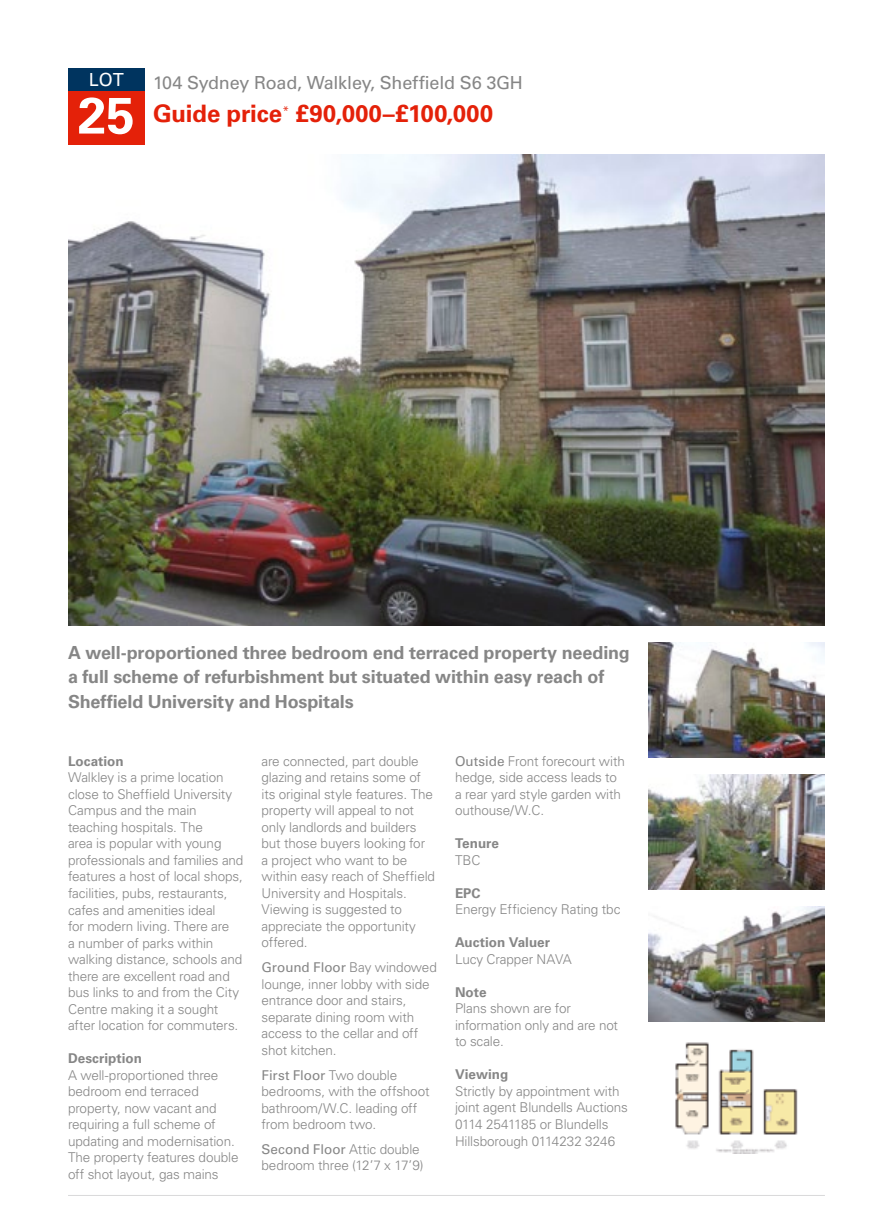
<style>
.page{position:relative;width:893px;height:1209px;background:#fff}
.page>*{position:absolute;margin:0;border:0;box-sizing:border-box;transform-origin:0 0}
.t1{font:700 51px "Univers LT Std";color:#fff}
.t2{font:700 24px "Univers LT Std";letter-spacing:-.005em;color:#e42109}
.t3{font:700 18px/24.8px "Univers LT Std";letter-spacing:-.01em;color:#868686}
.t4{font:18px "Univers LT Std";letter-spacing:-.015em;color:#868686}
.t5{font:18px "Univers LT Std";color:#fff}
.t6{font:300 13.5px/16.5px "Univers LT Std";letter-spacing:-.01em;color:#868686}
.t7{font:700 13.5px "Univers LT Std";color:#868686}
.s1{font-weight:400}
</style>
<div class="page">
<div style="left:68px;top:68px;width:77px;height:23px;background:#00345f"></div>
<img style="left:648px;top:642px;width:177px;height:115px">
<img style="left:648px;top:906px;width:177px;height:115px">
<img style="left:648px;top:774px;width:177px;height:115px">
<img style="left:675px;top:1042px;width:123px;height:111px">
<div style="left:68px;top:91px;width:77px;height:54px;background:#e42109"></div>
<img style="left:68px;top:154px;width:757px;height:471px">
<hr style="left:68px;top:1194px;width:757px;height:1px;background:#d9d9da">
<h3 class="t5" style="left:89px;top:69px;width:37px">LOT</h3>
<h1 class="t1" style="left:78px;top:86px;width:58px">25</h1>
<h3 class="t4" style="left:153px;top:72px;width:371px">104 Sydney Road, Walkley, Sheffield S6 3GH</h3>
<h2 class="t2" style="left:153px;top:99px;width:341px">Guide price<sup>*</sup> £90,000–£100,000</h2>
<h3 class="t3" style="left:68px;top:639px;width:563px">A well-proportioned three bedroom end terraced property needing a full scheme of refurbishment but situated within easy reach of<br>Sheffield University and Hospitals</h3>
<p class="t7" style="left:68px;top:753px;width:57px">Location</p>
<p class="t6" style="left:68px;top:769px;width:177px">Walkley is a prime location close to Sheffield University<br>Campus and the main teaching hospitals. The<br>area is popular with young professionals and families and features a host of local shops, facilities, pubs, restaurants, cafes and amenities ideal<br>for modern living. There are<br>a number of parks within walking distance, schools and there are excellent road and bus links to and from the City<br>Centre making it a sought after location for commuters.</p>
<p class="t7" style="left:68px;top:1050px;width:76px">Description</p>
<p class="t6" style="left:68px;top:1066px;width:172px">A well-proportioned three bedroom end terraced property, now vacant and requiring a full scheme of updating and modernisation.<br>The property features double off shot layout, gas mains</p>
<p class="t6" style="left:261px;top:752px;width:175px">are connected, part double glazing and retains some of its original style features. The property will appeal to not only landlords and builders but those buyers looking for a project who want to be within easy reach of Sheffield<br>University and Hospitals.<br>Viewing is suggested to appreciate the opportunity offered.</p>
<p class="t6" style="left:261px;top:958px;width:177px"><span class="s1">Ground Floor</span> Bay windowed lounge, inner lobby with side entrance door and stairs, separate dining room with access to the cellar and off shot kitchen.</p>
<p class="t6" style="left:261px;top:1066px;width:169px"><span class="s1">First Floor</span> Two double bedrooms, with the offshoot bathroom/W.C. leading off from bedroom two.</p>
<p class="t6" style="left:261px;top:1140px;width:164px"><span class="s1">Second Floor</span> Attic double bedroom three (12’7 x 17’9)</p>
<p class="t6" style="left:455px;top:752px;width:171px"><span class="s1">Outside</span> Front forecourt with hedge, side access leads to a rear yard style garden with outhouse/W.C.</p>
<p class="t7" style="left:455px;top:835px;width:46px">Tenure</p>
<p class="t6" style="left:455px;top:851px;width:27px">TBC</p>
<p class="t7" style="left:455px;top:884px;width:27px">EPC</p>
<p class="t6" style="left:455px;top:901px;width:167px">Energy Efficiency Rating tbc</p>
<p class="t7" style="left:455px;top:934px;width:97px">Auction Valuer</p>
<p class="t6" style="left:455px;top:950px;width:118px">Lucy Crapper NAVA</p>
<p class="t7" style="left:455px;top:983px;width:33px">Note</p>
<p class="t6" style="left:455px;top:1000px;width:165px">Plans shown are for information only and are not to scale.</p>
<p class="t7" style="left:455px;top:1066px;width:55px">Viewing</p>
<p class="t6" style="left:455px;top:1082px;width:175px">Strictly by appointment with joint agent Blundells Auctions<br>0114 2541185 or Blundells<br>Hillsborough 0114232 3246</p>
</div>
